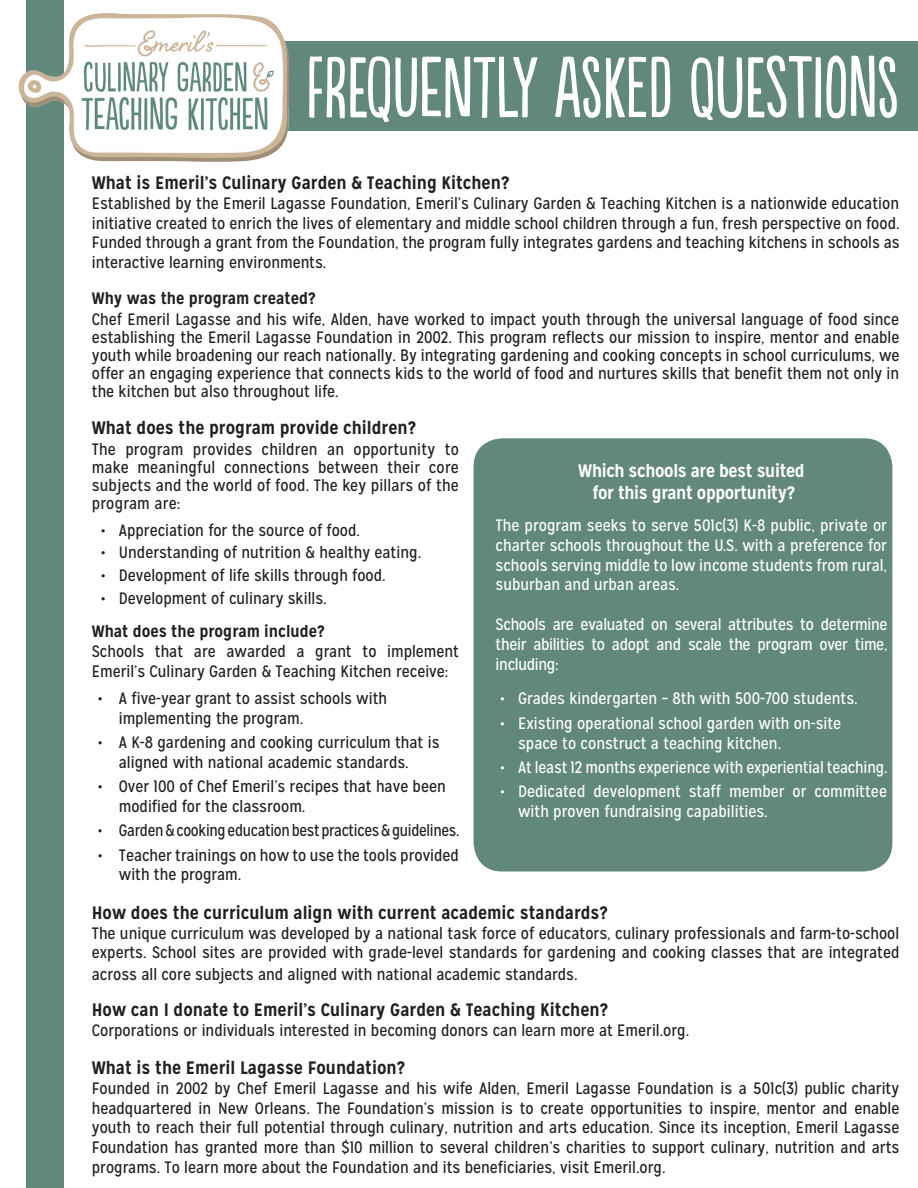
<style>
.page{position:relative;width:918px;height:1188px;background:#fff}
.page>*{position:absolute;margin:0;border:0;box-sizing:border-box;transform-origin:0 0}
.t1{font:700 18px "Mission Gothic";color:#231f20}
.t2{font:700 18px/21.6px "Mission Gothic";letter-spacing:-.02em;color:#fff;text-align:center}
.t3{font:16.5px/19.8px "Mission Gothic";color:#231f20}
.t4{font:16.5px/19.8px "Mission Gothic";color:#fff;text-align:justify}
.t5{font:700 16.5px "Mission Gothic";color:#231f20}
.t6{font:16.5px "Mission Gothic";letter-spacing:-.02em;color:#231f20;scale:.96 1}
</style>
<div class="page">
<div style="left:474px;top:438px;width:418px;height:433px;background:#61887b;border-radius:28px"></div>
<div style="left:280px;top:41px;width:638px;height:90px;background:#61887b"></div>
<svg style="left:309px;top:55px;width:588px;height:67px"></svg>
<div style="left:26px;top:0;width:38px;height:1188px;background:#61887b"></div>
<img style="left:18px;top:13px;width:270px;height:149px">
<p class="t1" style="left:92px;top:171px;width:419px">What is Emeril’s Culinary Garden &amp; Teaching Kitchen?</p>
<p class="t3" style="left:92px;top:193px;width:809px;text-align:justify">Established by the Emeril Lagasse Foundation, Emeril’s Culinary Garden &amp; Teaching Kitchen is a nationwide education initiative created to enrich the lives of elementary and middle school children through a fun, fresh perspective on food.<br>Funded through a grant from the Foundation, the program fully integrates gardens and teaching kitchens in schools as interactive learning environments.</p>
<p class="t5" style="left:92px;top:288px;width:225px">Why was the program created?</p>
<p class="t3" style="left:92px;top:310px;width:809px;line-height:18px;text-align:justify">Chef Emeril Lagasse and his wife, Alden, have worked to impact youth through the universal language of food since establishing the Emeril Lagasse Foundation in 2002. This program reflects our mission to inspire, mentor and enable youth while broadening our reach nationally. By integrating gardening and cooking concepts in school curriculums, we offer an engaging experience that connects kids to the world of food and nurtures skills that benefit them not only in the kitchen but also throughout life.</p>
<p class="t1" style="left:92px;top:417px;width:326px">What does the program provide children?</p>
<p class="t3" style="left:92px;top:441px;width:369px;line-height:18px;text-align:justify">The program provides children an opportunity to make meaningful connections between their core subjects and the world of food. The key pillars of the program are:</p>
<p class="t3" style="left:101px;top:520px;width:261px">• Appreciation for the source of food.</p>
<p class="t3" style="left:101px;top:543px;width:322px">• Understanding of nutrition &amp; healthy eating.</p>
<p class="t3" style="left:101px;top:566px;width:286px">• Development of life skills through food.</p>
<p class="t3" style="left:101px;top:588px;width:227px">• Development of culinary skills.</p>
<p class="t5" style="left:92px;top:621px;width:234px">What does the program include?</p>
<p class="t3" style="left:92px;top:642px;width:369px">Schools that are awarded a grant to implement<br>Emeril’s Culinary Garden &amp; Teaching Kitchen receive:</p>
<p class="t3" style="left:119px;top:689px;width:270px;text-indent:-21px">• A five-year grant to assist schools with implementing the program.</p>
<p class="t3" style="left:98px;top:733px;width:343px;text-align:center">• A K-8 gardening and cooking curriculum that is aligned with national academic standards.</p>
<p class="t3" style="left:119px;top:777px;width:328px;text-indent:-21px">• Over 100 of Chef Emeril’s recipes that have been modified for the classroom.</p>
<p class="t6" style="left:98px;top:821px;width:378px">• Garden&amp;cookingeducationbestpractices&amp;guidelines.</p>
<p class="t3" style="left:119px;top:845px;width:342px;text-indent:-21px">• Teacher trainings on how to use the tools provided with the program.</p>
<p class="t2" style="left:578px;top:460px;width:228px">Which schools are best suited for this grant opportunity?</p>
<p class="t4" style="left:496px;top:516px;width:393px">The program seeks to serve 501c(3) K-8 public, private or charter schools throughout the U.S. with a preference for schools serving middle to low income students from rural, suburban and urban areas.</p>
<p class="t4" style="left:496px;top:615px;width:393px">Schools are evaluated on several attributes to determine their abilities to adopt and scale the program over time, including:</p>
<p class="t4" style="left:500px;top:689px;width:359px">• Grades kindergarten – 8th with 500-700 students.</p>
<p class="t4" style="left:518px;top:713px;width:325px;text-indent:-18px">• Existing operational school garden with on-site space to construct a teaching kitchen.</p>
<p class="t4" style="left:500px;top:757px;width:389px">• At least 12 months experience with experiential teaching.</p>
<p class="t4" style="left:518px;top:782px;width:370px;text-indent:-18px">• Dedicated development staff member or committee with proven fundraising capabilities.</p>
<p class="t1" style="left:92px;top:901px;width:517px">How does the curriculum align with current academic standards?</p>
<p class="t3" style="left:92px;top:923px;width:809px">The unique curriculum was developed by a national task force of educators, culinary professionals and farm-to-school experts. School sites are provided with grade-level standards for gardening and cooking classes that are integrated</p>
<p class="t3" style="left:92px;top:965px;width:487px">across all core subjects and aligned with national academic standards.</p>
<p class="t1" style="left:92px;top:998px;width:518px">How can I donate to Emeril’s Culinary Garden &amp; Teaching Kitchen?</p>
<p class="t3" style="left:92px;top:1020px;width:599px">Corporations or individuals interested in becoming donors can learn more at Emeril.org.</p>
<p class="t1" style="left:92px;top:1056px;width:315px">What is the Emeril Lagasse Foundation?</p>
<p class="t3" style="left:92px;top:1078px;width:809px;text-align:justify">Founded in 2002 by Chef Emeril Lagasse and his wife Alden, Emeril Lagasse Foundation is a 501c(3) public charity headquartered in New Orleans. The Foundation’s mission is to create opportunities to inspire, mentor and enable youth to reach their full potential through culinary, nutrition and arts education. Since its inception, Emeril Lagasse Foundation has granted more than $10 million to several children’s charities to support culinary, nutrition and arts programs. To learn more about the Foundation and its beneficiaries, visit Emeril.org.</p>
</div>
